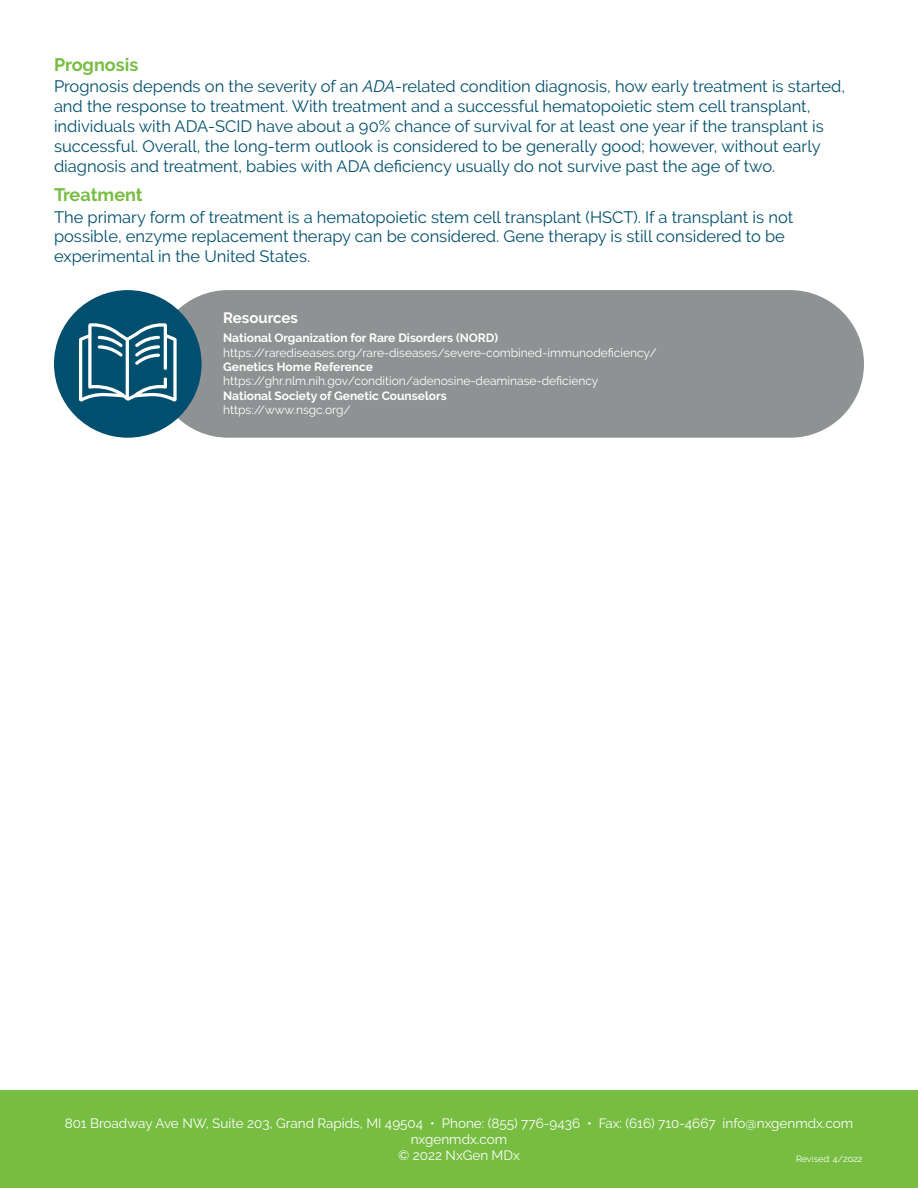
<style>
.page{position:relative;width:918px;height:1188px;background:#fff}
.page>*{position:absolute;margin:0;border:0;box-sizing:border-box;transform-origin:0 0}
.t1{font:700 18px "Raleway";color:#77bd42}
.t2{font:16.5px/19.8px "Raleway";color:#014f6e}
.t3{font:700 15px "Raleway";color:#fff}
.t4{font:13.5px/16.2px "Raleway";color:#fff;text-align:center}
.t5{font:12px "Raleway";color:#fff}
.t6{font:700 12px "Raleway";color:#fff}
.t7{font:9px "Raleway";color:#fff}
.s1{font-style:italic}
</style>
<div class="page">
<div style="left:154px;top:290px;width:710px;height:148px;background:#8f9293;border-radius:74px"></div>
<div style="left:54px;top:290px;width:148px;height:148px;background:#014f6e;border-radius:50%"></div>
<svg style="left:79px;top:323px;width:98px;height:78px"></svg>
<div style="left:0;top:1091px;width:918px;height:97px;background:#77bd42"></div>
<p class="t1" style="left:54px;top:54px;width:86px">Prognosis</p>
<p class="t2" style="left:54px;top:77px;width:793px">Prognosis depends on the severity of an <span class="s1">ADA</span>-related condition diagnosis, how early treatment is started, and the response to treatment. With treatment and a successful hematopoietic stem cell transplant, individuals with ADA-SCID have about a 90% chance of survival for at least one year if the transplant is successful. Overall, the long-term outlook is considered to be generally good; however, without early diagnosis and treatment, babies with ADA deficiency usually do not survive past the age of two.</p>
<p class="t1" style="left:54px;top:185px;width:90px">Treatment</p>
<p class="t2" style="left:54px;top:207px;width:741px">The primary form of treatment is a hematopoietic stem cell transplant (HSCT). If a transplant is not possible, enzyme replacement therapy can be considered. Gene therapy is still considered to be experimental in the United States.</p>
<p class="t3" style="left:223px;top:310px;width:76px">Resources</p>
<p class="t6" style="left:223px;top:331px;width:276px">National Organization for Rare Disorders (NORD)</p>
<p class="t5" style="left:223px;top:345px;width:435px">https://rarediseases.org/rare-diseases/severe-combined-immunodeficiency/</p>
<p class="t6" style="left:223px;top:360px;width:151px">Genetics Home Reference</p>
<p class="t5" style="left:223px;top:374px;width:377px">https://ghr.nlm.nih.gov/condition/adenosine-deaminase-deficiency</p>
<p class="t6" style="left:223px;top:389px;width:225px">National Society of Genetic Counselors</p>
<p class="t5" style="left:223px;top:403px;width:129px">https://www.nsgc.org/</p>
<p class="t4" style="left:65px;top:1115px;width:790px">801 Broadway Ave NW, Suite 203, Grand Rapids, MI 49504 • Phone: (855) 776-9436 • Fax: (616) 710-4667 info@nxgenmdx.com nxgenmdx.com</p>
<p class="t4" style="left:398px;top:1147px;width:123px">© 2022 NxGen MDx</p>
<p class="t7" style="left:796px;top:1154px;width:68px">Revised: 4/2022</p>
</div>
